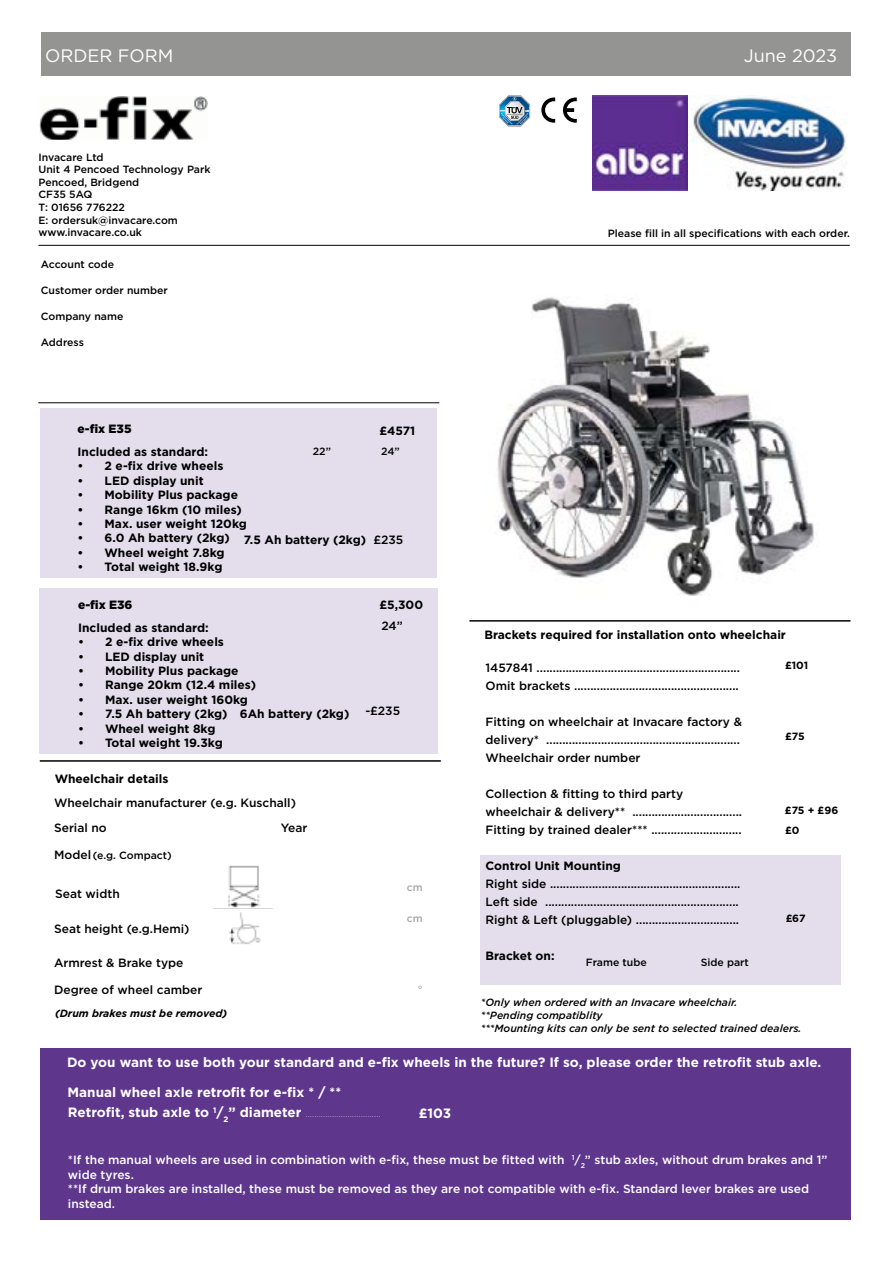
<style>
.page{position:relative;width:893px;height:1263px;background:#fff}
.page>*{position:absolute;margin:0;border:0;box-sizing:border-box;transform-origin:0 0}
.t1{font:18px "Gotham";color:#fff}
.t2{font:700 13.5px/29.2px "Gotham";color:#fff}
.t3{font:100 13.5px "Gotham";color:#fff}
.t4{font:500 12px/18px "Gotham";color:#000}
.t5{font:700 12px "Gotham";color:#000}
.t6{font:500 12px/14.4px "Gotham";color:#fff}
.t7{font:900 12px "Gotham";color:#000}
.t8{font:500 10.5px/12.6px "Gotham";color:#000}
.t9{font:italic 500 10.5px/12.6px "Gotham";color:#000}
.t10{font:italic 700 10.5px "Gotham";color:#000}
.t11{font:700 10.5px/20.1px "Gotham";letter-spacing:-.01em;color:#000}
.t12{font:500 10.5px "Gotham";color:#a8a8a7}
.s1{font-weight:500}
.s2{font-size:12px}
.s3{font-weight:700}
</style>
<div class="page">
<div style="left:481px;top:855px;width:360px;height:130px;background:#e4deec"></div>
<div style="left:39px;top:588px;width:399px;height:165px;background:#e4deec"></div>
<div style="left:41px;top:32px;width:809px;height:44px;background:#949492"></div>
<img style="left:687px;top:96px;width:160px;height:94px">
<img style="left:593px;top:96px;width:94px;height:94px">
<img style="left:40px;top:96px;width:167px;height:43px">
<svg style="left:499px;top:96px;width:31px;height:31px"></svg>
<svg style="left:541px;top:98px;width:14px;height:25px"></svg>
<svg style="left:563px;top:98px;width:14px;height:25px"></svg>
<hr style="left:40px;top:760px;width:401px;height:2px;background:#000">
<hr style="left:38px;top:245px;width:812px;height:1px;background:#000">
<hr style="left:38px;top:402px;width:401px;height:1px;background:#000">
<img style="left:497px;top:297px;width:318px;height:299px">
<div style="left:41px;top:409px;width:396px;height:169px;background:#e4deec"></div>
<hr style="left:469px;top:620px;width:381px;height:2px;background:#000">
<img style="left:215px;top:908px;width:56px;height:36px">
<img style="left:228px;top:865px;width:32px;height:43px">
<div style="left:40px;top:1048px;width:810px;height:172px;background:#5e378d"></div>
<h1 class="t1" style="left:45px;top:44px;width:130px">ORDER FORM</h1>
<h1 class="t1" style="left:744px;top:44px;width:95px">June 2023</h1>
<p class="t8" style="left:38px;top:150px;width:174px">Invacare Ltd<br>Unit 4 Pencoed Technology Park<br>Pencoed, Bridgend<br>CF35 5AQ<br>T: 01656 776222<br>E: ordersuk@invacare.com www.invacare.co.uk</p>
<p class="t8" style="left:41px;top:258px;width:75px">Account code</p>
<p class="t8" style="left:41px;top:284px;width:128px">Customer order number</p>
<p class="t8" style="left:41px;top:310px;width:84px">Company name</p>
<p class="t8" style="left:41px;top:336px;width:45px">Address</p>
<p class="t7" style="left:78px;top:421px;width:55px">e-fix E35</p>
<p class="t5" style="left:380px;top:423px;width:37px">£4571</p>
<p class="t5" style="left:78px;top:444px;width:132px">Included as standard:</p>
<p class="t5" style="left:78px;top:458px;width:147px">• 2 e-fix drive wheels</p>
<p class="t5" style="left:78px;top:473px;width:128px">• LED display unit</p>
<p class="t5" style="left:78px;top:487px;width:162px">• Mobility Plus package</p>
<p class="t5" style="left:78px;top:501px;width:166px">• Range 16km (10 miles)</p>
<p class="t5" style="left:78px;top:516px;width:171px">• Max. user weight 120kg</p>
<p class="t5" style="left:78px;top:530px;width:154px">• 6.0 Ah battery (2kg)</p>
<p class="t5" style="left:78px;top:545px;width:149px">• Wheel weight 7.8kg</p>
<p class="t5" style="left:78px;top:559px;width:146px">• Total weight 18.9kg</p>
<p class="t8" style="left:313px;top:445px;width:20px">22”</p>
<p class="t8" style="left:381px;top:445px;width:20px">24”</p>
<p class="t5" style="left:244px;top:532px;width:161px">7.5 Ah battery (2kg) <span class="s1">£235</span></p>
<p class="t7" style="left:78px;top:596px;width:56px">e-fix E36</p>
<p class="t5" style="left:379px;top:597px;width:45px">£5,300</p>
<p class="t4" style="left:381px;top:616px;width:23px">24”</p>
<p class="t5" style="left:78px;top:619px;width:132px">Included as standard:</p>
<p class="t5" style="left:78px;top:634px;width:147px">• 2 e-fix drive wheels</p>
<p class="t5" style="left:78px;top:648px;width:128px">• LED display unit</p>
<p class="t5" style="left:78px;top:663px;width:162px">• Mobility Plus package</p>
<p class="t5" style="left:78px;top:677px;width:179px">• Range 20km (12.4 miles)</p>
<p class="t5" style="left:78px;top:691px;width:171px">• Max. user weight 160kg</p>
<p class="t5" style="left:78px;top:706px;width:151px">• 7.5 Ah battery (2kg)</p>
<p class="t5" style="left:78px;top:720px;width:139px">• Wheel weight 8kg</p>
<p class="t5" style="left:78px;top:735px;width:146px">• Total weight 19.3kg</p>
<p class="t5" style="left:240px;top:705px;width:111px">6Ah battery (2kg)</p>
<p class="t4" style="left:365px;top:702px;width:36px">-£235</p>
<p class="t5" style="left:55px;top:770px;width:115px">Wheelchair details</p>
<p class="t4" style="left:54px;top:794px;width:243px">Wheelchair manufacturer (e.g. Kuschall)</p>
<p class="t4" style="left:54px;top:818px;width:54px">Serial no</p>
<p class="t4" style="left:281px;top:818px;width:28px">Year</p>
<p class="t8" style="left:54px;top:848px;width:119px"><span class="s2">Model</span> (e.g. Compact)</p>
<p class="t4" style="left:55px;top:885px;width:66px">Seat width</p>
<p class="t4" style="left:54px;top:919px;width:137px">Seat height (e.g.Hemi)</p>
<p class="t4" style="left:54px;top:953px;width:131px">Armrest &amp; Brake type</p>
<p class="t4" style="left:54px;top:980px;width:150px">Degree of wheel camber</p>
<p class="t10" style="left:55px;top:1006px;width:173px">(Drum brakes must be removed)</p>
<p class="t12" style="left:407px;top:880px;width:17px">cm</p>
<p class="t12" style="left:407px;top:912px;width:17px">cm</p>
<p class="t12" style="left:418px;top:982px;width:6px">°</p>
<p class="t8" style="left:608px;top:227px;width:244px">Please fill in all specifications with each order.</p>
<p class="t5" style="left:484px;top:627px;width:303px">Brackets required for installation onto wheelchair</p>
<p class="t11" style="left:785px;top:655px;width:25px">£101</p>
<p class="t4" style="left:486px;top:659px;width:256px">1457841 ...............................................................<br>Omit brackets ...................................................</p>
<p class="t4" style="left:486px;top:713px;width:258px">Fitting on wheelchair at Invacare factory &amp; delivery* ............................................................<br>Wheelchair order number</p>
<p class="t4" style="left:486px;top:785px;width:258px">Collection &amp; fitting to third party wheelchair &amp; delivery** ..................................<br>Fitting by trained dealer*** ............................</p>
<p class="t5" style="left:486px;top:858px;width:137px">Control Unit Mounting</p>
<p class="t4" style="left:486px;top:875px;width:256px">Right side ...........................................................<br>Left side ............................................................<br>Right &amp; Left (pluggable) ................................</p>
<p class="t5" style="left:486px;top:948px;width:71px">Bracket on:</p>
<p class="t9" style="left:481px;top:996px;width:322px">*Only when ordered with an Invacare wheelchair.<br>**Pending compatiblity<br>***Mounting kits can only be sent to selected trained dealers.</p>
<p class="t11" style="left:785px;top:727px;width:21px">£75</p>
<p class="t11" style="left:785px;top:800px;width:55px">£75 + £96 £0</p>
<p class="t11" style="left:785px;top:908px;width:22px">£67</p>
<p class="t8" style="left:586px;top:956px;width:62px">Frame tube</p>
<p class="t8" style="left:701px;top:956px;width:50px">Side part</p>
<p class="t2" style="left:67px;top:1048px;width:756px">Do you want to use both your standard and e-fix wheels in the future? If so, please order the retrofit stub axle.<br>Manual wheel axle retrofit for e-fix * / **</p>
<p class="t3" style="left:68px;top:1104px;width:314px"><span class="s3">Retrofit, stub axle to</span> <sup>1</sup><span class="s3">/</span><sub>2</sub><span class="s3">” diameter</span> ..................................</p>
<p class="t6" style="left:68px;top:1153px;width:761px">*If the manual wheels are used in combination with e-fix, these must be fitted with <sup>1</sup>/<sub>2</sub>” stub axles, without drum brakes and 1” wide tyres.<br>**If drum brakes are installed, these must be removed as they are not compatible with e-fix. Standard lever brakes are used instead.</p>
<p class="t2" style="left:419px;top:1098px;width:34px">£103</p>
</div>
